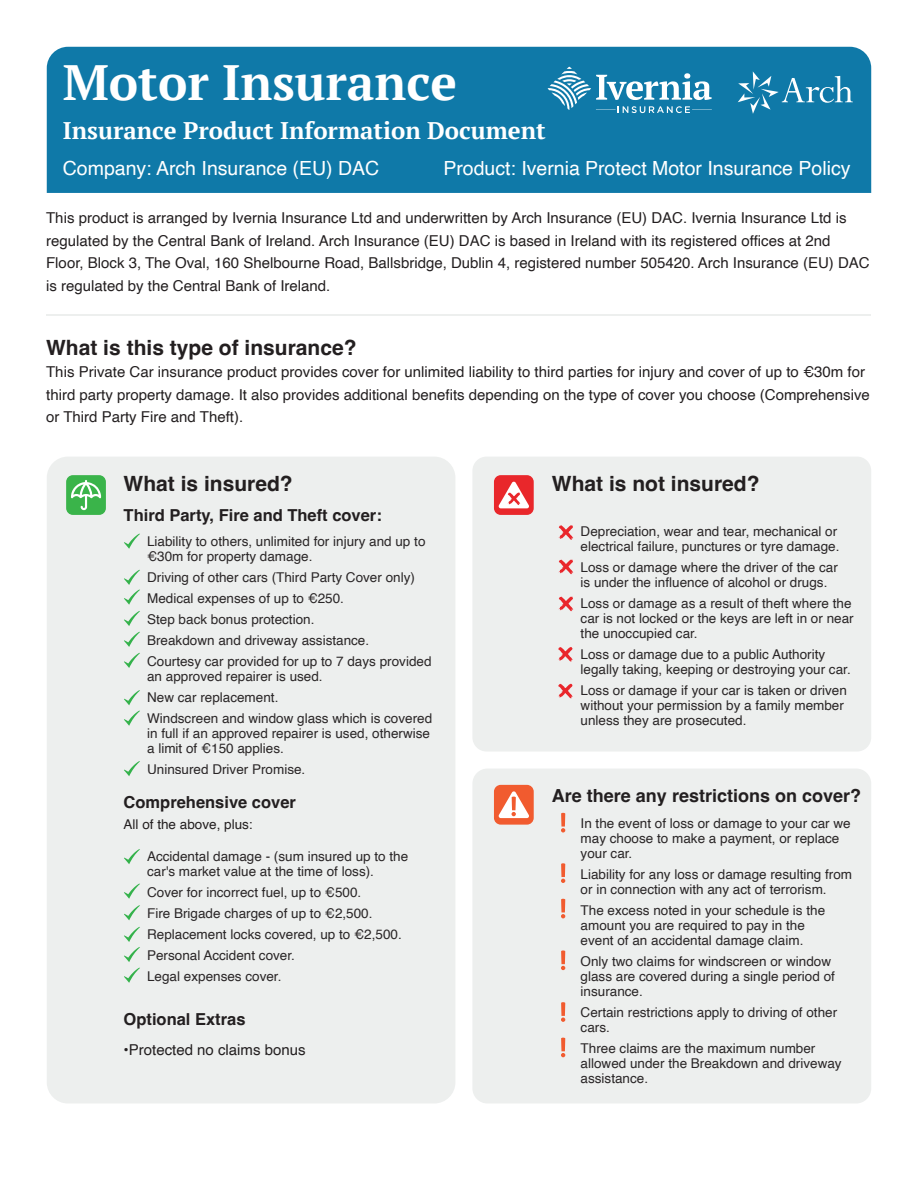
<style>
.page{position:relative;width:918px;height:1188px;background:#fff}
.page>*{position:absolute;margin:0;border:0;box-sizing:border-box;transform-origin:0 0}
.t1{font:700 49.5px "PT Serif";color:#fff}
.t2{font:700 24px "PT Serif";color:#fff}
.t3{font:700 21px "Helvetica";color:#231f20}
.t4{font:19.5px "Helvetica";color:#fff}
.t5{font:700 18px "Helvetica";color:#231f20}
.t6{font:700 16.5px "Helvetica";color:#231f20}
.t7{font:15px/22.5px "Helvetica";color:#231f20}
.t8{font:13.5px/15px "Helvetica";color:#231f20}
</style>
<div class="page">
<div style="left:47px;top:47px;width:824px;height:146px;background:#0f79a8"></div>
<svg style="left:548px;top:67px;width:164px;height:46px"></svg>
<hr style="left:47px;top:314px;width:824px;height:2px;background:#edefee">
<div style="left:47px;top:457px;width:408px;height:646px;background:#edefee;border-radius:21px"></div>
<div style="left:66px;top:475px;width:40px;height:40px;background:#3ab44a;border-radius:7px"></div>
<div style="left:472px;top:457px;width:399px;height:295px;background:#edefee;border-radius:14px"></div>
<div style="left:472px;top:769px;width:399px;height:334px;background:#edefee;border-radius:15px"></div>
<svg style="left:71px;top:480px;width:30px;height:30px"></svg>
<svg style="left:124px;top:533px;width:16px;height:16px"></svg>
<svg style="left:124px;top:570px;width:16px;height:35px"></svg>
<svg style="left:124px;top:611px;width:16px;height:15px"></svg>
<svg style="left:124px;top:653px;width:16px;height:15px"></svg>
<svg style="left:124px;top:632px;width:16px;height:15px"></svg>
<svg style="left:124px;top:690px;width:16px;height:36px"></svg>
<svg style="left:124px;top:761px;width:16px;height:15px"></svg>
<svg style="left:124px;top:849px;width:16px;height:15px"></svg>
<svg style="left:124px;top:883px;width:16px;height:16px"></svg>
<svg style="left:124px;top:905px;width:16px;height:15px"></svg>
<svg style="left:124px;top:927px;width:16px;height:35px"></svg>
<svg style="left:124px;top:968px;width:16px;height:15px"></svg>
<div style="left:494px;top:475px;width:40px;height:40px;background:#e9272b;border-radius:7px"></div>
<svg style="left:498px;top:481px;width:31px;height:27px"></svg>
<svg style="left:558px;top:525px;width:15px;height:15px"></svg>
<svg style="left:558px;top:560px;width:15px;height:14px"></svg>
<svg style="left:558px;top:597px;width:15px;height:14px"></svg>
<svg style="left:558px;top:647px;width:15px;height:15px"></svg>
<svg style="left:558px;top:684px;width:15px;height:14px"></svg>
<div style="left:494px;top:785px;width:40px;height:40px;background:#f15b2f;border-radius:7px"></div>
<svg style="left:498px;top:791px;width:31px;height:27px"></svg>
<svg style="left:561px;top:813px;width:4px;height:19px"></svg>
<svg style="left:561px;top:863px;width:4px;height:20px"></svg>
<svg style="left:561px;top:898px;width:4px;height:20px"></svg>
<svg style="left:561px;top:950px;width:4px;height:20px"></svg>
<svg style="left:561px;top:1002px;width:4px;height:20px"></svg>
<svg style="left:561px;top:1037px;width:4px;height:20px"></svg>
<svg style="left:738px;top:71px;width:115px;height:43px;background:#2f8bb3"></svg>
<h1 class="t1" style="left:63px;top:50px;width:396px">Motor Insurance</h1>
<h2 class="t2" style="left:63px;top:115px;width:484px">Insurance Product Information Document</h2>
<h3 class="t4" style="left:63px;top:153px;width:318px">Company: Arch Insurance (EU) DAC</h3>
<p class="t7" style="left:46px;top:207px;width:825px">This product is arranged by Ivernia Insurance Ltd and underwritten by Arch Insurance (EU) DAC. Ivernia Insurance Ltd is regulated by the Central Bank of Ireland. Arch Insurance (EU) DAC is based in Ireland with its registered offices at 2nd Floor, Block 3, The Oval, 160 Shelbourne Road, Ballsbridge, Dublin 4, registered number 505420. Arch Insurance (EU) DAC is regulated by the Central Bank of Ireland.</p>
<h3 class="t4" style="left:443px;top:153px;width:409px">Product: Ivernia Protect Motor Insurance Policy</h3>
<h3 class="t3" style="left:46px;top:334px;width:312px">What is this type of insurance?</h3>
<p class="t7" style="left:46px;top:361px;width:825px">This Private Car insurance product provides cover for unlimited liability to third parties for injury and cover of up to €30m for third party property damage. It also provides additional benefits depending on the type of cover you choose (Comprehensive or Third Party Fire and Theft).</p>
<h3 class="t3" style="left:124px;top:471px;width:171px">What is insured?</h3>
<p class="t6" style="left:124px;top:505px;width:260px">Third Party, Fire and Theft cover:</p>
<p class="t8" style="left:147px;top:534px;width:280px">Liability to others, unlimited for injury and up to €30m for property damage.</p>
<p class="t8" style="left:147px;top:567px;width:286px;line-height:21px">Driving of other cars (Third Party Cover only)<br>Medical expenses of up to €250.<br>Step back bonus protection.<br>Breakdown and driveway assistance.<br>Courtesy car provided for up to 7 days provided</p>
<p class="t8" style="left:147px;top:666px;width:287px;line-height:21px">an approved repairer is used.<br>New car replacement.<br>Windscreen and window glass which is covered</p>
<p class="t8" style="left:147px;top:726px;width:284px">in full if an approved repairer is used, otherwise a limit of €150 applies.</p>
<p class="t8" style="left:147px;top:762px;width:160px">Uninsured Driver Promise.</p>
<p class="t6" style="left:124px;top:792px;width:174px">Comprehensive cover</p>
<p class="t8" style="left:124px;top:817px;width:131px">All of the above, plus:</p>
<p class="t8" style="left:147px;top:849px;width:263px">Accidental damage - (sum insured up to the car's market value at the time of loss).</p>
<p class="t8" style="left:147px;top:882px;width:256px;line-height:21px">Cover for incorrect fuel, up to €500.<br>Fire Brigade charges of up to €2,500.<br>Replacement locks covered, up to €2,500.<br>Personal Accident cover.<br>Legal expenses cover.</p>
<p class="t6" style="left:124px;top:1009px;width:123px">Optional Extras</p>
<p class="t7" style="left:124px;top:1039px;width:183px">•Protected no claims bonus</p>
<h3 class="t3" style="left:552px;top:471px;width:209px">What is not insured?</h3>
<p class="t8" style="left:581px;top:524px;width:260px">Depreciation, wear and tear, mechanical or electrical failure, punctures or tyre damage.</p>
<p class="t8" style="left:581px;top:560px;width:259px">Loss or damage where the driver of the car is under the influence of alcohol or drugs.</p>
<p class="t8" style="left:581px;top:596px;width:275px">Loss or damage as a result of theft where the car is not locked or the keys are left in or near the unoccupied car.</p>
<p class="t8" style="left:581px;top:647px;width:272px">Loss or damage due to a public Authority legally taking, keeping or destroying your car.</p>
<p class="t8" style="left:581px;top:683px;width:268px">Loss or damage if your car is taken or driven without your permission by a family member unless they are prosecuted.</p>
<h3 class="t5" style="left:552px;top:785px;width:311px">Are there any restrictions on cover?</h3>
<p class="t8" style="left:581px;top:816px;width:272px">In the event of loss or damage to your car we may choose to make a payment, or replace your car.</p>
<p class="t8" style="left:581px;top:867px;width:273px">Liability for any loss or damage resulting from or in connection with any act of terrorism.</p>
<p class="t8" style="left:581px;top:903px;width:246px">The excess noted in your schedule is the amount you are required to pay in the event of an accidental damage claim.</p>
<p class="t8" style="left:581px;top:954px;width:256px">Only two claims for windscreen or window glass are covered during a single period of insurance.</p>
<p class="t8" style="left:581px;top:1005px;width:258px">Certain restrictions apply to driving of other cars.</p>
<p class="t8" style="left:581px;top:1041px;width:263px">Three claims are the maximum number allowed under the Breakdown and driveway assistance.</p>
</div>
